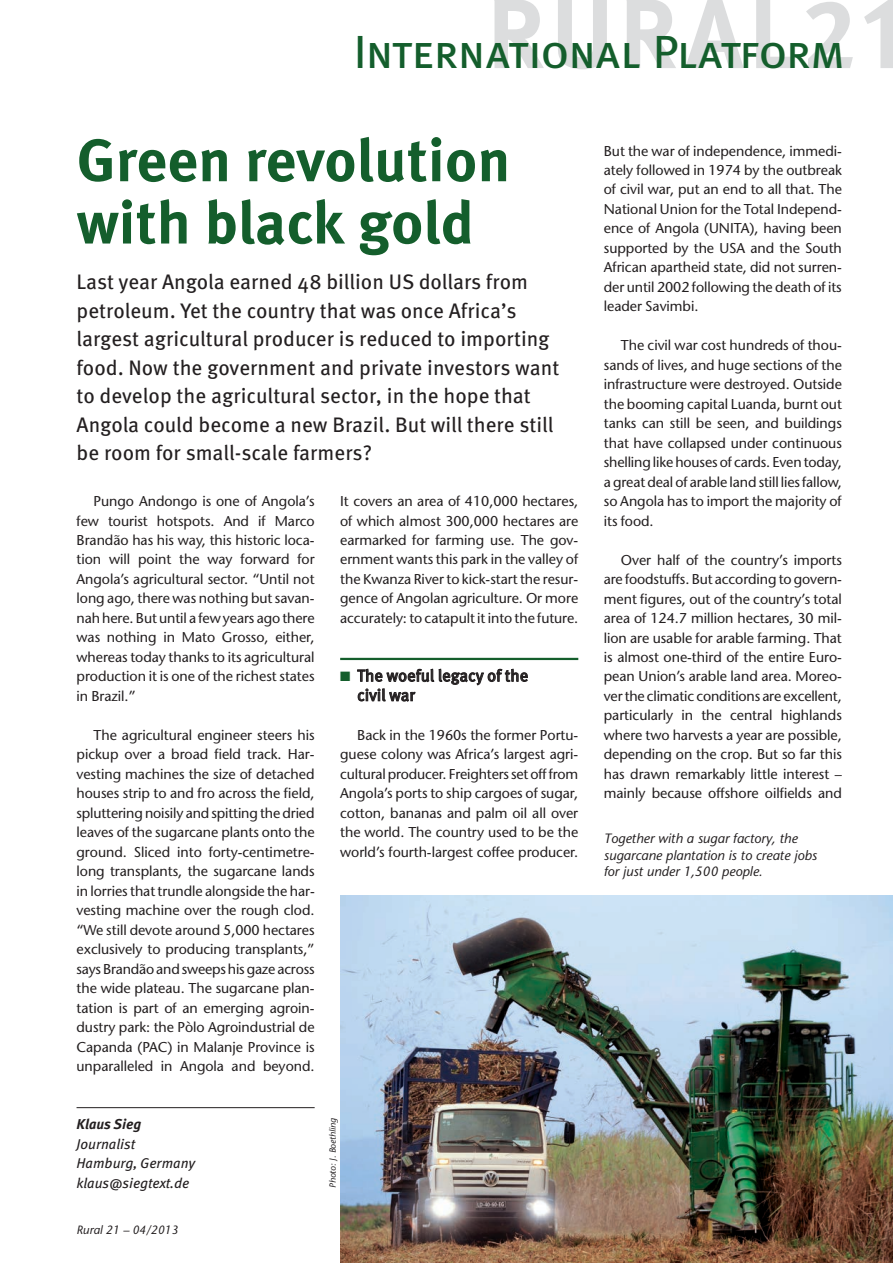
<style>
.page{position:relative;width:893px;height:1263px;background:#fff}
.page>*{position:absolute;margin:0;border:0;box-sizing:border-box;transform-origin:0 0}
.t1{font:700 60px/62.2px "Meta Pro";color:#145e2c}
.t2{font:46.5px "Meta Pro";letter-spacing:-.03em;color:#145e2c}
.t3{font:21px/28.5px "Meta Pro";letter-spacing:-.005em;color:#231f20}
.t4{font:16.5px/19.5px "Meta Pro";letter-spacing:-.005em;color:#231f20}
.t5{font:14.25px/19.5px "Stone Sans";letter-spacing:-.005em;color:#231f20;text-align:justify}
.t6{font:italic 14.25px/19.5px "Meta Pro";color:#231f20}
.t7{font:italic 700 14.25px "Meta Pro";letter-spacing:-.005em;color:#231f20}
.t8{font:italic 13.5px/16.5px "Stone Sans";color:#231f20}
.t9{font:italic 12px "Stone Sans";color:#231f20}
.t10{font:italic 9px "Stone Sans";color:#231f20}
.s1{color:#145e2c}
</style>
<div class="page">
<svg style="left:558px;top:0;width:49px;height:69px"></svg>
<svg style="left:685px;top:0;width:59px;height:68px"></svg>
<svg style="left:756px;top:0;width:39px;height:68px"></svg>
<svg style="left:806px;top:2px;width:47px;height:66px"></svg>
<svg style="left:864px;top:0;width:29px;height:68px"></svg>
<svg style="left:494px;top:0;width:50px;height:68px"></svg>
<svg style="left:627px;top:0;width:49px;height:68px"></svg>
<hr style="left:340px;top:658px;width:238px;height:2px;background:#145e2c">
<svg style="left:357px;top:669px;width:171px;height:33px"></svg>
<hr style="left:77px;top:1107px;width:238px;height:1px;background:#231f20">
<img style="left:340px;top:895px;width:553px;height:368px">
<h2 class="t2" style="left:354px;top:22px;width:493px">International Platform</h2>
<h1 class="t1" style="left:77px;top:131px;width:436px">Green revolution with black gold</h1>
<p class="t3" style="left:77px;top:268px;width:484px">Last year Angola earned 48 billion US dollars from petroleum. Yet the country that was once Africa’s largest agricultural producer is reduced to importing food. Now the government and private investors want to develop the agricultural sector, in the hope that Angola could become a new Brazil. But will there still be room for small-scale farmers?</p>
<p class="t5" style="left:77px;top:491px;width:240px;text-indent:17px">Pungo Andongo is one of Angola’s few tourist hotspots. And if Marco Brandão has his way, this historic loca&shy;tion will point the way forward for Angola’s agricultural sector. “Until not long ago, there was nothing but savan&shy;nah here. But until a few years ago there was nothing in Mato Grosso, either, whereas today thanks to its agricultural production it is one of the richest states in Brazil.”</p>
<p class="t5" style="left:77px;top:725px;width:240px;text-indent:17px">The agricultural engineer steers his pickup over a broad field track. Har&shy;vesting machines the size of detached houses strip to and fro across the field, spluttering noisily and spitting the dried leaves of the sugarcane plants onto the ground. Sliced into forty-centimetre&shy;long transplants, the sugarcane lands in lorries that trundle alongside the har&shy;vesting machine over the rough clod. “We still devote around 5,000 hectares exclusively to producing transplants,” says Brandão and sweeps his gaze across the wide plateau. The sugarcane plan&shy;tation is part of an emerging agroin&shy;dustry park: the Pòlo Agroindustrial de Capanda (PAC) in Malanje Province is unparalleled in Angola and beyond.</p>
<p class="t5" style="left:340px;top:491px;width:240px">It covers an area of 410,000 hectares, of which almost 300,000 hectares are earmarked for farming use. The gov&shy;ernment wants this park in the valley of the Kwanza River to kick-start the resur&shy;gence of Angolan agriculture. Or more accurately: to catapult it into the future.</p>
<p class="t4" style="left:357px;top:666px;width:173px;text-indent:-17px"><span class="s1">■</span> The woeful legacy of the civil war</p>
<p class="t5" style="left:340px;top:725px;width:240px;text-indent:17px">Back in the 1960s the former Portu&shy;guese colony was Africa’s largest agri&shy;cultural producer. Freighters set off from Angola’s ports to ship cargoes of sugar, cotton, bananas and palm oil all over the world. The country used to be the world’s fourth-largest coffee producer.</p>
<p class="t7" style="left:77px;top:1115px;width:66px">Klaus Sieg</p>
<p class="t6" style="left:77px;top:1134px;width:120px">Journalist<br>Hamburg, Germany klaus@siegtext.de</p>
<p class="t9" style="left:77px;top:1222px;width:103px">Rural 21 – 04/2013</p>
<p class="t10" style="left:327px;top:1188px;width:71px;rotate:-90deg">Photo: J. Boethling</p>
<p class="t5" style="left:604px;top:141px;width:240px">But the war of independence, immedi&shy;ately followed in 1974 by the outbreak of civil war, put an end to all that. The National Union for the Total Independ&shy;ence of Angola (UNITA), having been supported by the USA and the South African apartheid state, did not surren&shy;der until 2002 following the death of its leader Savimbi.</p>
<p class="t5" style="left:604px;top:336px;width:240px;text-indent:17px">The civil war cost hundreds of thou&shy;sands of lives, and huge sections of the infrastructure were destroyed. Outside the booming capital Luanda, burnt out tanks can still be seen, and buildings that have collapsed under continuous shelling like houses of cards. Even today, a great deal of arable land still lies fallow, so Angola has to import the majority of its food.</p>
<p class="t5" style="left:604px;top:550px;width:240px;text-indent:17px">Over half of the country’s imports are foodstuffs. But according to govern&shy;ment figures, out of the country’s total area of 124.7 million hectares, 30 mil&shy;lion are usable for arable farming. That is almost one-third of the entire Euro&shy;pean Union’s arable land area. Moreo&shy;ver the climatic conditions are excellent, particularly in the central highlands where two harvests a year are possible, depending on the crop. But so far this has drawn remarkably little interest – mainly because offshore oilfields and</p>
<p class="t8" style="left:604px;top:830px;width:215px">Together with a sugar factory, the sugarcane plantation is to create jobs for just under 1,500 people.</p>
</div>
